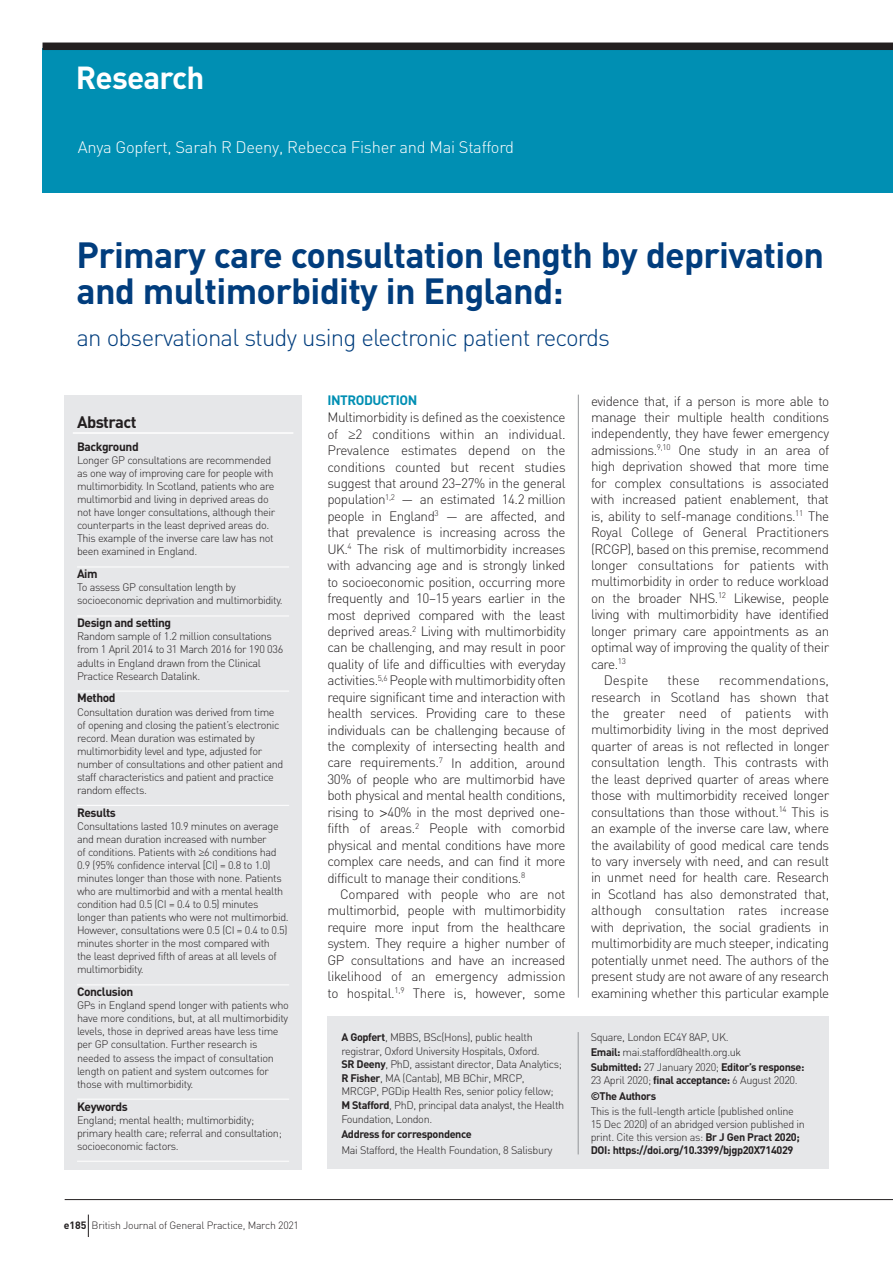
<style>
.page{position:relative;width:893px;height:1263px;background:#fff}
.page>*{position:absolute;margin:0;border:0;box-sizing:border-box;transform-origin:0 0}
.t1{font:700 36px/36px "DIN";letter-spacing:-.02em;color:#013d7d}
.t2{font:700 31.5px "DIN";letter-spacing:-.025em;color:#fff}
.t3{font:300 24px "DIN";letter-spacing:-.035em;color:#013d7d}
.t4{font:300 16.5px "DIN";letter-spacing:-.015em;color:#fff}
.t5{font:700 16.5px "DIN";letter-spacing:-.035em;color:#231f20}
.t6{font:300 13.5px/16.5px "DIN";letter-spacing:-.035em;color:#231f20;text-align:justify}
.t7{font:700 13.5px "DIN";letter-spacing:-.035em;color:#008fb3}
.t8{font:300 13.5px "DIN";letter-spacing:-.005em;color:#231f20}
.t9{font:700 12px "DIN";letter-spacing:-.035em;color:#231f20}
.t10{font:300 10.8px/13px "DIN";letter-spacing:-.035em;color:#231f20}
.t11{font:700 10.8px/15.1px "DIN";letter-spacing:-.035em;color:#231f20}
.t12{font:300 10.5px "DIN";letter-spacing:-.025em;color:#231f20}
.s1{font-family:"Helvetica"}
.s2{font-weight:700}
.s3{font-weight:300}
</style>
<div class="page">
<div style="left:43px;top:48px;width:850px;height:144px;background:#008fb3"></div>
<div style="left:43px;top:43px;width:850px;height:7px;background:#231f20"></div>
<hr style="left:578px;top:395px;width:1px;height:603px;background:#939598">
<div style="left:64px;top:395px;width:238px;height:774px;background:#e6e7e9"></div>
<hr style="left:73px;top:432px;width:220px;height:2px;background:#fff">
<hr style="left:77px;top:567px;width:212px;height:1px;background:#fff">
<hr style="left:77px;top:616px;width:212px;height:1px;background:#fff">
<hr style="left:77px;top:691px;width:212px;height:1px;background:#fff">
<hr style="left:77px;top:805px;width:212px;height:1px;background:#fff">
<hr style="left:77px;top:984px;width:212px;height:1px;background:#fff">
<hr style="left:77px;top:1099px;width:212px;height:1px;background:#fff">
<hr style="left:77px;top:1161px;width:212px;height:1px;background:#fff">
<div style="left:327px;top:1016px;width:502px;height:153px;background:#e6e7e9"></div>
<hr style="left:578px;top:1032px;width:1px;height:122px;background:#939598">
<svg style="left:88px;top:1214px;width:1px;height:23px"></svg>
<hr style="left:65px;top:1199px;width:828px;height:1px;background:#231f20">
<h2 class="t2" style="left:76px;top:57px;width:130px">Research</h2>
<p class="t4" style="left:78px;top:137px;width:438px">Anya Gopfert, Sarah R Deeny, Rebecca Fisher and Mai Stafford</p>
<h1 class="t1" style="left:77px;top:235px;width:749px">Primary care consultation length by deprivation and multimorbidity in England:</h1>
<h3 class="t3" style="left:77px;top:323px;width:535px">an observational study using electronic patient records</h3>
<p class="t5" style="left:77px;top:411px;width:61px">Abstract</p>
<p class="t9" style="left:77px;top:439px;width:63px">Background</p>
<p class="t10" style="left:77px;top:453px;width:200px">Longer GP consultations are recommended as one way of improving care for people with multimorbidity. In Scotland, patients who are multimorbid and living in deprived areas do not have longer consultations, although their counterparts in the least deprived areas do.<br>This example of the inverse care law has not been examined in England.</p>
<p class="t9" style="left:77px;top:566px;width:22px">Aim</p>
<p class="t10" style="left:77px;top:581px;width:207px">To assess GP consultation length by socioeconomic deprivation and multimorbidity.</p>
<p class="t9" style="left:77px;top:615px;width:96px">Design and setting</p>
<p class="t10" style="left:77px;top:630px;width:208px">Random sample of 1.2 million consultations from 1 April 2014 to 31 March 2016 for 190 036 adults in England drawn from the Clinical Practice Research Datalink.</p>
<p class="t9" style="left:77px;top:690px;width:40px">Method</p>
<p class="t10" style="left:77px;top:705px;width:208px">Consultation duration was derived from time of opening and closing the patient’s electronic record. Mean duration was estimated by multimorbidity level and type, adjusted for number of consultations and other patient and staff characteristics and patient and practice random effects.</p>
<p class="t9" style="left:77px;top:804px;width:40px">Results</p>
<p class="t10" style="left:77px;top:819px;width:213px">Consultations lasted 10.9 minutes on average and mean duration increased with number<br>of conditions. Patients with <span class="s1">≥</span>6 conditions had 0.9 (95% confidence interval [CI] = 0.8 to 1.0) minutes longer than those with none. Patients who are multimorbid and with a mental health condition had 0.5 (CI = 0.4 to 0.5) minutes longer than patients who were not multimorbid.<br>However, consultations were 0.5 (CI = 0.4 to 0.5) minutes shorter in the most compared with<br>the least deprived fifth of areas at all levels of multimorbidity.</p>
<p class="t9" style="left:77px;top:984px;width:58px">Conclusion</p>
<p class="t10" style="left:77px;top:999px;width:213px">GPs in England spend longer with patients who have more conditions, but, at all multimorbidity levels, those in deprived areas have less time per GP consultation. Further research is needed to assess the impact of consultation length on patient and system outcomes for those with multimorbidity.</p>
<p class="t9" style="left:77px;top:1098px;width:52px">Keywords</p>
<p class="t10" style="left:77px;top:1113px;width:206px">England; mental health; multimorbidity; primary health care; referral and consultation; socioeconomic factors.</p>
<p class="t12" style="left:64px;top:1219px;width:237px"><span class="s2">e185</span> British Journal of General Practice, March 2021</p>
<p class="t7" style="left:327px;top:391px;width:91px">INTRODUCTION</p>
<p class="t6" style="left:327px;top:409px;width:240px">Multimorbidity is defined as the coexistence of <span class="s1">≥</span>2 conditions within an individual.<br>Prevalence estimates depend on the conditions counted but recent studies suggest that around 23–27% in the general population<sup>1,2</sup> — an estimated 14.2 million people in England<sup>3</sup> — are affected, and that prevalence is increasing across the UK.<sup>4</sup> The risk of multimorbidity increases with advancing age and is strongly linked to socioeconomic position, occurring more frequently and 10–15 years earlier in the most deprived compared with the least deprived areas.<sup>2</sup> Living with multimorbidity can be challenging, and may result in poor quality of life and difficulties with everyday activities.<sup>5,6</sup> People with multimorbidity often require significant time and interaction with health services. Providing care to these individuals can be challenging because of the complexity of intersecting health and care requirements.<sup>7</sup> In addition, around 30% of people who are multimorbid have both physical and mental health conditions, rising to <span class="s1">&gt;</span>40% in the most deprived one&shy;fifth of areas.<sup>2</sup> People with comorbid physical and mental conditions have more complex care needs, and can find it more difficult to manage their conditions.<sup>8</sup></p>
<p class="t6" style="left:327px;top:886px;width:240px;text-indent:13px">Compared with people who are not multimorbid, people with multimorbidity require more input from the healthcare system. They require a higher number of GP consultations and have an increased likelihood of an emergency admission to hospital.<sup>1,9</sup> There is, however, some</p>
<p class="t10" style="left:341px;top:1030px;width:224px;line-height:13.5px"><span class="s2">A Gopfert</span>, MBBS, BSc(Hons), public health registrar, Oxford University Hospitals, Oxford.<br><span class="s2">SR Deeny</span>, PhD, assistant director, Data Analytics; <span class="s2">R Fisher</span>, MA (Cantab), MB BChir, MRCP, MRCGP, PGDip Health Res, senior policy fellow; <span class="s2">M Stafford</span>, PhD, principal data analyst, the Health Foundation, London.</p>
<p class="t11" style="left:341px;top:1126px;width:132px">Address for correspondence</p>
<p class="t10" style="left:341px;top:1143px;width:213px">Mai Stafford, the Health Foundation, 8 Salisbury</p>
<p class="t6" style="left:591px;top:392px;width:240px">evidence that, if a person is more able to</p>
<p class="t6" style="left:591px;top:409px;width:240px">manage their multiple health conditions</p>
<p class="t6" style="left:591px;top:425px;width:240px">independently, they have fewer emergency</p>
<p class="t6" style="left:591px;top:442px;width:240px">admissions.<sup>9,10</sup> One study in an area of</p>
<p class="t6" style="left:591px;top:458px;width:240px">high deprivation showed that more time</p>
<p class="t6" style="left:591px;top:474px;width:240px">for complex consultations is associated</p>
<p class="t6" style="left:591px;top:491px;width:239px">with increased patient enablement, that</p>
<p class="t6" style="left:591px;top:507px;width:240px">is, ability to self-manage conditions.<sup>11</sup> The</p>
<p class="t6" style="left:591px;top:524px;width:240px">Royal College of General Practitioners</p>
<p class="t6" style="left:591px;top:540px;width:240px">(RCGP), based on this premise, recommend</p>
<p class="t6" style="left:591px;top:557px;width:240px">longer consultations for patients with</p>
<p class="t6" style="left:591px;top:573px;width:240px">multimorbidity in order to reduce workload</p>
<p class="t6" style="left:591px;top:590px;width:240px">on the broader NHS.<sup>12</sup> Likewise, people</p>
<p class="t6" style="left:591px;top:606px;width:240px">living with multimorbidity have identified</p>
<p class="t6" style="left:591px;top:622px;width:240px">longer primary care appointments as an</p>
<p class="t6" style="left:591px;top:639px;width:240px">optimal way of improving the quality of their</p>
<p class="t6" style="left:591px;top:655px;width:36px">care.<sup>13</sup></p>
<p class="t8" style="left:604px;top:672px;width:46px">Despite</p>
<p class="t6" style="left:667px;top:672px;width:34px">these</p>
<p class="t6" style="left:591px;top:672px;width:240px;text-indent:128px">recommendations, research in Scotland has shown that the greater need of patients with multimorbidity living in the most deprived quarter of areas is not reflected in longer consultation length. This contrasts with the least deprived quarter of areas where those with multimorbidity received longer consultations than those without.<sup>14</sup> This is an example of the inverse care law, where the availability of good medical care tends to vary inversely with need, and can result in unmet need for health care. Research in Scotland has also demonstrated that, although consultation rates increase with deprivation, the social gradients in multimorbidity are much steeper, indicating potentially unmet need. The authors of the present study are not aware of any research examining whether this particular example</p>
<p class="t10" style="left:591px;top:1029px;width:215px;line-height:15.1px">Square, London EC4Y 8AP, UK.<br><span class="s2">Email:</span> mai.stafford@health.org.uk<br><span class="s2">Submitted:</span> 27 January 2020; <span class="s2">Editor’s response:</span></p>
<p class="t11" style="left:591px;top:1072px;width:208px"><span class="s3">23 April 2020;</span> final acceptance: <span class="s3">6 August 2020. </span>©The Authors</p>
<p class="t10" style="left:591px;top:1104px;width:216px">This is the full-length article (published online 15 Dec 2020) of an abridged version published in print. Cite this version as: <span class="s2">Br J Gen Pract 2020; DOI: https://doi.org/10.3399/bjgp20X714029</span></p>
</div>
